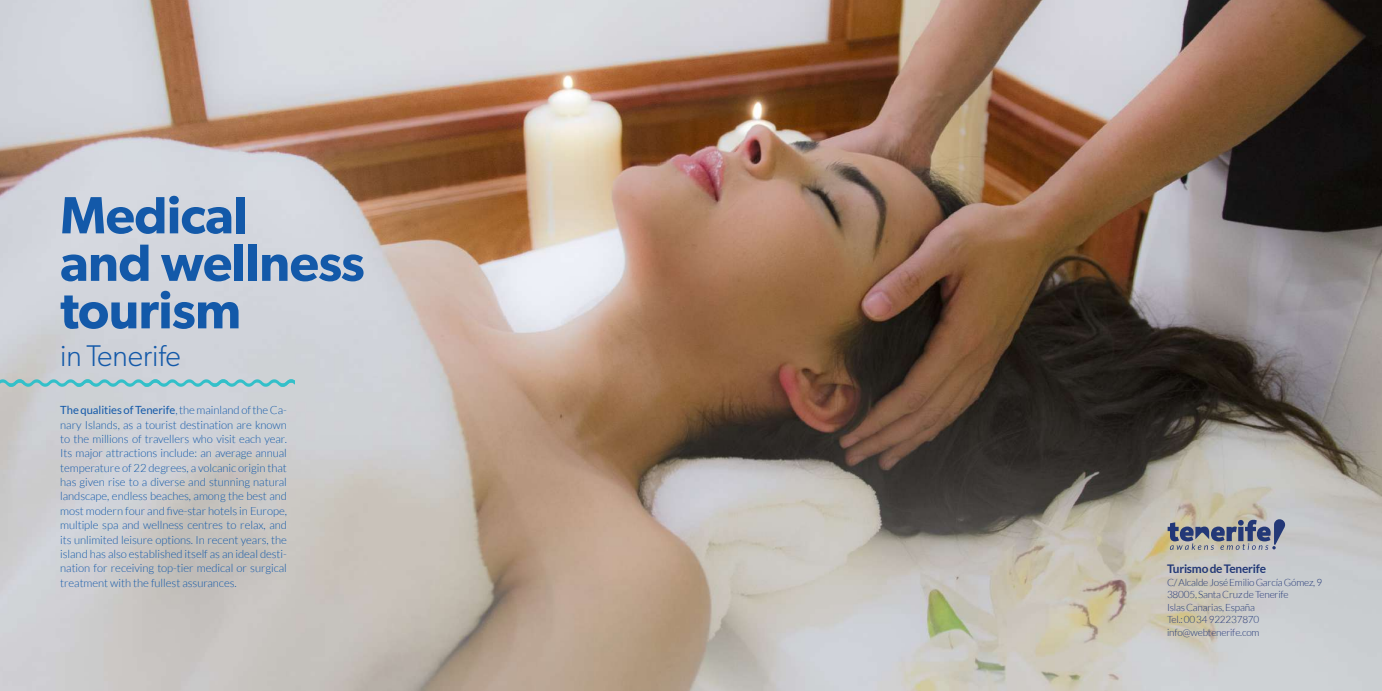
<style>
.page{position:relative;width:1382px;height:691px;background:#fff}
.page>*{position:absolute;margin:0;border:0;box-sizing:border-box;transform-origin:0 0}
.t1{font:600 52.5px/47.5px "Gibson";letter-spacing:-.01em;color:#1359a9}
.t2{font:300 30px "Gibson";color:#1359a9}
.t3{font:700 11.88px "Lato";letter-spacing:-.02em;color:#233877}
.t4{font:300 11.25px/14.4px "Lato";letter-spacing:-.005em;color:#1359a9;text-align:justify}
.t5{font:300 10px/12.5px "Lato";letter-spacing:-.02em;color:#233877}
.s1{font-weight:400}
</style>
<div class="page">
<img style="left:0;top:0;width:1382px;height:691px">
<svg style="left:0;top:379px;width:294px;height:8px;background:#87c8cf"></svg>
<svg style="left:1168px;top:518px;width:117px;height:32px;background:#8c909b"></svg>
<h1 class="t1" style="left:60px;top:190px;width:306px">Medical<br>and wellness tourism</h1>
<h2 class="t2" style="left:60px;top:337px;width:122px">in Tenerife</h2>
<p class="t4" style="left:60px;top:403px;width:228px"><span class="s1">The qualities of Tenerife</span>, the mainland of the Ca&shy;nary Islands, as a tourist destination are known to the millions of travellers who visit each year.<br>Its major attractions include: an average annual temperature of 22 degrees, a volcanic origin that has given rise to a diverse and stunning natural landscape, endless beaches, among the best and most modern four and five-star hotels in Europe, multiple spa and wellness centres to relax, and its unlimited leisure options. In recent years, the island has also established itself as an ideal desti&shy;nation for receiving top-tier medical or surgical treatment with the fullest assurances.</p>
<p class="t3" style="left:1167px;top:562px;width:100px">Turismo de Tenerife</p>
<p class="t5" style="left:1167px;top:576px;width:157px">C/ Alcalde José Emilio García Gómez, 9<br>38005, Santa Cruz de Tenerife<br>Islas Canarias, España<br>Tel.: 00 34 922237870 info@webtenerife.com</p>
</div>
